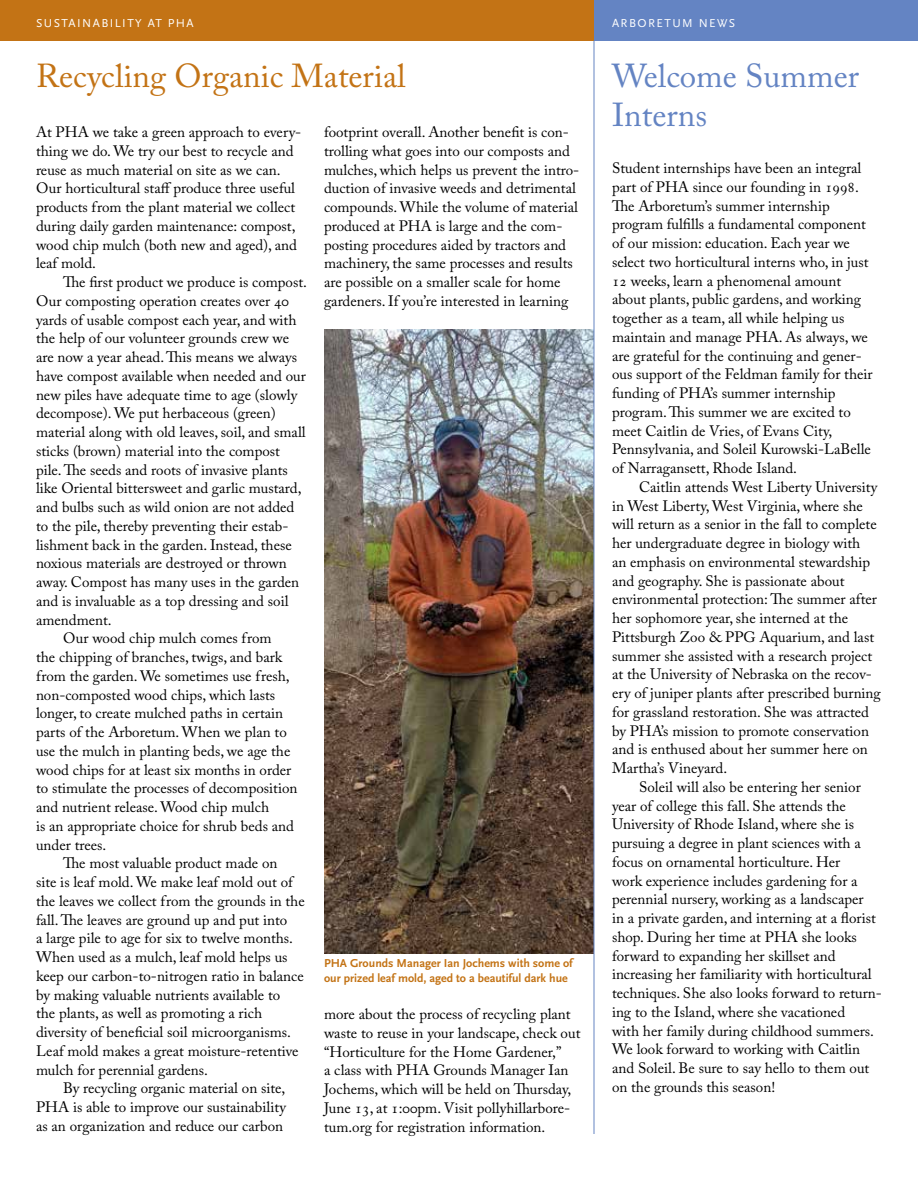
<style>
.page{position:relative;width:918px;height:1188px;background:#fff}
.page>*{position:absolute;margin:0;border:0;box-sizing:border-box;transform-origin:0 0}
.t1{font:33px "Adobe Caslon Pro";color:#c37315}
.t2{font:33px/39px "Adobe Caslon Pro";color:#6484c3}
.t3{font:15px/18.8px "Adobe Caslon Pro";color:#000}
.t4{font:700 12px/14.2px "Scala Sans";color:#c37315}
.t5{font:12px "Scala Sans";letter-spacing:.12em;color:#fff}
</style>
<div class="page">
<div style="left:0;top:0;width:594px;height:40px;background:#c37315"></div>
<div style="left:594px;top:0;width:324px;height:40px;background:#6484c3"></div>
<img style="left:324px;top:329px;width:270px;height:625px">
<hr style="left:594px;top:40px;width:1px;height:1094px;background:#6484c3">
<p class="t5" style="left:36px;top:17px;width:159px">SUSTAINABILITY AT PHA</p>
<p class="t5" style="left:612px;top:17px;width:125px">ARBORETUM NEWS</p>
<h1 class="t1" style="left:36px;top:57px;width:371px">Recycling Organic Material</h1>
<h1 class="t2" style="left:612px;top:56px;width:249px">Welcome Summer<br>Interns</h1>
<p class="t3" style="left:324px;top:122px;width:257px">footprint overall. Another benefit is con&shy;trolling what goes into our composts and mulches, which helps us prevent the intro&shy;duction of invasive weeds and detrimental compounds. While the volume of material produced at PHA is large and the com&shy;posting procedures aided by tractors and machinery, the same processes and results are possible on a smaller scale for home gardeners. If you’re interested in learning</p>
<p class="t3" style="left:36px;top:122px;width:267px">At PHA we take a green approach to every&shy;thing we do. We try our best to recycle and reuse as much material on site as we can.<br>Our horticultural staff produce three useful products from the plant material we collect during daily garden maintenance: compost, wood chip mulch (both new and aged), and leaf mold.</p>
<p class="t3" style="left:63px;top:272px;width:246px">The first product we produce is compost.</p>
<p class="t3" style="left:36px;top:291px;width:255px">Our composting operation creates over 40</p>
<p class="t3" style="left:36px;top:310px;width:262px">yards of usable compost each year, and with</p>
<p class="t3" style="left:36px;top:329px;width:255px">the help of our volunteer grounds crew we</p>
<p class="t3" style="left:36px;top:347px;width:263px">are now a year ahead. This means we always</p>
<p class="t3" style="left:36px;top:366px;width:271px">have compost available when needed and our</p>
<p class="t3" style="left:36px;top:385px;width:263px">new piles have adequate time to age (slowly</p>
<p class="t3" style="left:36px;top:404px;width:241px">decompose). We put herbaceous (green)</p>
<p class="t3" style="left:36px;top:422px;width:271px">material along with old leaves, soil, and small</p>
<p class="t3" style="left:36px;top:441px;width:246px">sticks (brown) material into the compost</p>
<p class="t3" style="left:36px;top:460px;width:253px">pile. The seeds and roots of invasive plants</p>
<p class="t3" style="left:36px;top:479px;width:267px">like Oriental bittersweet and garlic mustard,</p>
<p class="t3" style="left:36px;top:497px;width:260px">and bulbs such as wild onion are not added</p>
<p class="t3" style="left:36px;top:516px;width:254px">to the pile, thereby preventing their estab-</p>
<p class="t3" style="left:36px;top:535px;width:257px">lishment back in the garden. Instead, these</p>
<p class="t3" style="left:36px;top:554px;width:252px">noxious materials are destroyed or thrown</p>
<p class="t3" style="left:36px;top:572px;width:265px">away. Compost has many uses in the garden</p>
<p class="t3" style="left:36px;top:591px;width:254px">and is invaluable as a top dressing and soil</p>
<p class="t3" style="left:36px;top:610px;width:77px">amendment.</p>
<p class="t3" style="left:63px;top:629px;width:210px">Our wood chip mulch comes from</p>
<p class="t3" style="left:36px;top:647px;width:248px">the chipping of branches, twigs, and bark</p>
<p class="t3" style="left:36px;top:666px;width:255px">from the garden. We sometimes use fresh,</p>
<p class="t3" style="left:36px;top:685px;width:241px">non-composted wood chips, which lasts</p>
<p class="t3" style="left:36px;top:704px;width:249px">longer, to create mulched paths in certain</p>
<p class="t3" style="left:36px;top:722px;width:252px">parts of the Arboretum. When we plan to</p>
<p class="t3" style="left:36px;top:741px;width:256px">use the mulch in planting beds, we age the</p>
<p class="t3" style="left:36px;top:760px;width:257px">wood chips for at least six months in order</p>
<p class="t3" style="left:36px;top:779px;width:263px">to stimulate the processes of decomposition</p>
<p class="t3" style="left:36px;top:797px;width:235px">and nutrient release. Wood chip mulch</p>
<p class="t3" style="left:36px;top:816px;width:260px">is an appropriate choice for shrub beds and</p>
<p class="t3" style="left:36px;top:835px;width:72px">under trees.</p>
<p class="t3" style="left:63px;top:854px;width:216px">The most valuable product made on</p>
<p class="t3" style="left:36px;top:872px;width:258px">site is leaf mold. We make leaf mold out of</p>
<p class="t3" style="left:36px;top:891px;width:270px">the leaves we collect from the grounds in the</p>
<p class="t3" style="left:36px;top:910px;width:253px">fall. The leaves are ground up and put into</p>
<p class="t3" style="left:36px;top:929px;width:259px">a large pile to age for six to twelve months.</p>
<p class="t3" style="left:36px;top:947px;width:253px">When used as a mulch, leaf mold helps us</p>
<p class="t3" style="left:36px;top:966px;width:269px">keep our carbon-to-nitrogen ratio in balance</p>
<p class="t3" style="left:36px;top:985px;width:246px">by making valuable nutrients available to</p>
<p class="t3" style="left:36px;top:1004px;width:228px">the plants, as well as promoting a rich</p>
<p class="t3" style="left:36px;top:1022px;width:257px">diversity of beneficial soil microorganisms.</p>
<p class="t3" style="left:36px;top:1041px;width:264px">Leaf mold makes a great moisture-retentive</p>
<p class="t3" style="left:36px;top:1060px;width:174px">mulch for perennial gardens.</p>
<p class="t3" style="left:63px;top:1079px;width:224px">By recycling organic material on site,</p>
<p class="t3" style="left:36px;top:1097px;width:251px">PHA is able to improve our sustainability</p>
<p class="t3" style="left:36px;top:1116px;width:249px">as an organization and reduce our carbon</p>
<p class="t3" style="left:612px;top:158px;width:262px">Student internships have been an integral part of PHA since our founding in 1998.<br>The Arboretum’s summer internship program fulfills a fundamental component of our mission: education. Each year we select two horticultural interns who, in just 12 weeks, learn a phenomenal amount about plants, public gardens, and working together as a team, all while helping us maintain and manage PHA. As always, we are grateful for the continuing and gener&shy;ous support of the Feldman family for their funding of PHA’s summer internship program. This summer we are excited to meet Caitlin de Vries, of Evans City, Pennsylvania, and Soleil Kurowski-LaBelle of Narragansett, Rhode Island.</p>
<p class="t3" style="left:612px;top:477px;width:270px;text-indent:27px">Caitlin attends West Liberty University in West Liberty, West Virginia, where she will return as a senior in the fall to complete her undergraduate degree in biology with<br>an emphasis on environmental stewardship and geography. She is passionate about environmental protection: The summer after her sophomore year, she interned at the Pittsburgh Zoo &amp; PPG Aquarium, and last summer she assisted with a research project at the University of Nebraska on the recov&shy;ery of juniper plants after prescribed burning for grassland restoration. She was attracted by PHA’s mission to promote conservation and is enthused about her summer here on Martha’s Vineyard.</p>
<p class="t3" style="left:612px;top:777px;width:271px;text-indent:27px">Soleil will also be entering her senior year of college this fall. She attends the University of Rhode Island, where she is pursuing a degree in plant sciences with a focus on ornamental horticulture. Her<br>work experience includes gardening for a perennial nursery, working as a landscaper<br>in a private garden, and interning at a florist shop. During her time at PHA she looks forward to expanding her skillset and increasing her familiarity with horticultural techniques. She also looks forward to return&shy;ing to the Island, where she vacationed<br>with her family during childhood summers.<br>We look forward to working with Caitlin and Soleil. Be sure to say hello to them out on the grounds this season!</p>
<p class="t4" style="left:324px;top:957px;width:250px">PHA Grounds Manager Ian Jochems with some of our prized leaf mold, aged to a beautiful dark hue</p>
<p class="t3" style="left:324px;top:1004px;width:258px">more about the process of recycling plant waste to reuse in your landscape, check out “Horticulture for the Home Gardener,”<br>a class with PHA Grounds Manager Ian Jochems, which will be held on Thursday, June 13, at 1:00pm. Visit pollyhillarbore&shy;tum.org for registration information.</p>
</div>
